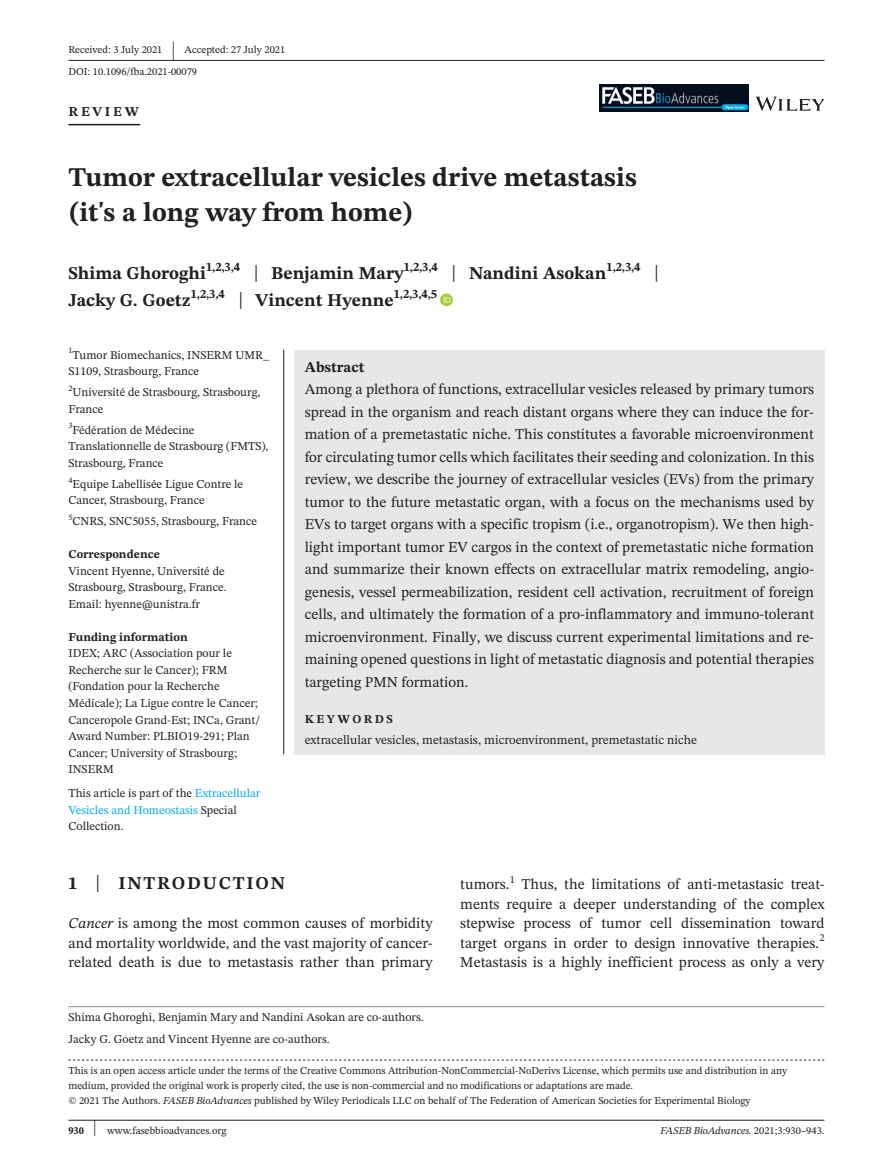
<style>
.page{position:relative;width:893px;height:1174px;background:#fff}
.page>*{position:absolute;margin:0;border:0;box-sizing:border-box;transform-origin:0 0}
.t1{font:700 27px/34.5px "STIX Two Text";color:#231f20}
.t2{font:25.65px "STIX Two Text";color:#231f20;scale:.49 1}
.t3{font:700 18px/27px "STIX Two Text";color:#231f20}
.t4{font:700 18px "STIX Two Text";letter-spacing:.1em;color:#231f20}
.t5{font:15px/22.5px "STIX Two Text";letter-spacing:.005em;color:#231f20;text-align:justify}
.t6{font:700 15px "STIX Two Text";color:#231f20}
.t7{font:700 13.5px "STIX Two Text";letter-spacing:.2em;color:#231f20}
.t8{font:12.75px "STIX Two Text";color:#231f20}
.t9{font:12px/16.5px "STIX Two Text";color:#231f20}
.t10{font:700 12px "STIX Two Text";color:#231f20}
.t11{font:700 12px "STIX Two Text";letter-spacing:.2em;color:#231f20}
.t12{font:10.5px/15px "STIX Two Text";color:#231f20}
.t13{font:italic 10.5px "STIX Two Text";color:#231f20}
.s1{font-weight:400;font-size:23.4px}
.s2{color:#00aeef}
.s3{font-weight:400;font-size:23.7px}
.s4{font-style:italic}
.s5{font-weight:700}
.s6{font-size:22.2px}
.s7{font-style:normal}
</style>
<div class="page">
<hr style="left:68px;top:1119px;width:756px;height:1px;background:#231f20">
<svg style="left:756px;top:97px;width:68px;height:14px"></svg>
<img style="left:599px;top:84px;width:149px;height:27px">
<hr style="left:68px;top:60px;width:756px;height:1px;background:#231f20">
<hr style="left:68px;top:124px;width:72px;height:1px;background:#231f20">
<svg style="left:440px;top:293px;width:13px;height:13px"></svg>
<svg style="left:443px;top:296px;width:7px;height:7px"></svg>
<svg style="left:68px;top:1059px;width:756px;height:1px"></svg>
<hr style="left:68px;top:1006px;width:756px;height:1px;background:#939598">
<hr style="left:283px;top:350px;width:1px;height:404px;background:#231f20">
<div style="left:294px;top:350px;width:530px;height:404px;background:#e6e7e9"></div>
<p class="t12" style="left:68px;top:42px;width:96px">Received: 3 July 2021</p>
<h2 class="t2" style="left:172px;top:32px;width:8px">|</h2>
<p class="t12" style="left:68px;top:39px;width:218px;line-height:21.9px;text-indent:116px">Accepted: 27 July 2021<br>DOI: 10.1096/fba.2021-00079</p>
<p class="t7" style="left:68px;top:101px;width:72px">REVIEW</p>
<h1 class="t1" style="left:68px;top:161px;width:570px">Tumor extracellular vesicles drive metastasis (it's a long way from home)</h1>
<p class="t3" style="left:68px;top:260px;width:592px">Shima Ghoroghi<sup>1,2,3,4</sup> <span class="s1">|</span> Benjamin Mary<sup>1,2,3,4</sup> <span class="s1">|</span> Nandini Asokan<sup>1,2,3,4</sup> <span class="s1">|<br></span>Jacky G. Goetz<sup>1,2,3,4</sup> <span class="s1">|</span> Vincent Hyenne<sup>1,2,3,4,5</sup></p>
<p class="t9" style="left:68px;top:346px;width:202px"><sup>1</sup>Tumor Biomechanics, INSERM UMR_<br>S1109, Strasbourg, France</p>
<p class="t9" style="left:68px;top:384px;width:194px"><sup>2</sup>Université de Strasbourg, Strasbourg,<br>France</p>
<p class="t9" style="left:68px;top:421px;width:202px"><sup>3</sup>Fédération de Médecine<br>Translationnelle de Strasbourg (FMTS),<br>Strasbourg, France</p>
<p class="t9" style="left:68px;top:475px;width:176px"><sup>4</sup>Equipe Labellisée Ligue Contre le<br>Cancer, Strasbourg, France</p>
<p class="t9" style="left:68px;top:513px;width:190px"><sup>5</sup>CNRS, SNC5055, Strasbourg, France</p>
<p class="t10" style="left:68px;top:546px;width:93px">Correspondence</p>
<p class="t9" style="left:68px;top:562px;width:160px">Vincent Hyenne, Université de<br>Strasbourg, Strasbourg, France.<br>Email: hyenne@unistra.fr</p>
<p class="t10" style="left:68px;top:628px;width:121px">Funding information</p>
<p class="t9" style="left:68px;top:645px;width:193px">IDEX; ARC (Association pour le<br>Recherche sur le Cancer); FRM (Fondation pour la Recherche<br>Médicale); La Ligue contre le Cancer;<br>Canceropole Grand-Est; INCa, Grant/<br>Award Number: PLBIO19-291; Plan<br>Cancer; University of Strasbourg;<br>INSERM</p>
<p class="t9" style="left:68px;top:784px;width:193px">This article is part of the <span class="s2">Extracellular<br>Vesicles and Homeostasis</span> Special<br>Collection.</p>
<p class="t6" style="left:305px;top:356px;width:61px">Abstract</p>
<p class="t5" style="left:305px;top:378px;width:511px">Among a plethora of functions, extracellular vesicles released by primary tumors spread in the organism and reach distant organs where they can induce the for&shy;mation of a premetastatic niche. This constitutes a favorable microenvironment for circulating tumor cells which facilitates their seeding and colonization. In this review, we describe the journey of extracellular vesicles (EVs) from the primary tumor to the future metastatic organ, with a focus on the mechanisms used by EVs to target organs with a specific tropism (i.e., organotropism). We then high&shy;light important tumor EV cargos in the context of premetastatic niche formation and summarize their known effects on extracellular matrix remodeling, angio&shy;genesis, vessel permeabilization, resident cell activation, recruitment of foreign cells, and ultimately the formation of a pro-inflammatory and immuno-tolerant microenvironment. Finally, we discuss current experimental limitations and re&shy;maining opened questions in light of metastatic diagnosis and potential therapies targeting PMN formation.</p>
<p class="t11" style="left:305px;top:710px;width:90px">KEYWORDS</p>
<p class="t8" style="left:305px;top:730px;width:394px">extracellular vesicles, metastasis, microenvironment, premetastatic niche</p>
<p class="t4" style="left:68px;top:870px;width:218px">1 <span class="s3">|</span> INTRODUCTION</p>
<p class="t5" style="left:68px;top:913px;width:366px;line-height:19.5px"><span class="s4">Cancer</span> is among the most common causes of morbidity and mortality worldwide, and the vast majority of cancer&shy;related death is due to metastasis rather than primary</p>
<p class="t9" style="left:68px;top:1005px;width:357px;line-height:22.5px">Shima Ghoroghi, Benjamin Mary and Nandini Asokan are co-authors.<br>Jacky G. Goetz and Vincent Hyenne are co-authors.</p>
<p class="t12" style="left:510px;top:871px;width:7px">1</p>
<p class="t5" style="left:460px;top:874px;width:366px;line-height:19.5px;text-indent:61px">Thus, the limitations of anti-metastasic treat&shy;ments require a deeper understanding of the complex stepwise process of tumor cell dissemination toward target organs in order to design innovative therapies.</p>
<p class="t5" style="left:460px;top:873px;width:51px">tumors.</p>
<p class="t12" style="left:819px;top:930px;width:7px">2</p>
<p class="t5" style="left:460px;top:951px;width:366px">Metastasis is a highly inefficient process as only a very</p>
<p class="t12" style="left:68px;top:1063px;width:720px">This is an open access article under the terms of the Creative Commons Attribution-NonCommercial-NoDerivs License, which permits use and distribution in any medium, provided the original work is properly cited, the use is non-commercial and no modifications or adaptations are made.<br>© 2021 The Authors. <span class="s4">FASEB BioAdvances</span> published by Wiley Periodicals LLC on behalf of The Federation of American Societies for Experimental Biology</p>
<p class="t12" style="left:68px;top:1123px;width:160px"><span class="s5">930</span> <span class="s6">|</span> www.fasebbioadvances.org</p>
<p class="t13" style="left:661px;top:1123px;width:165px">FASEB BioAdvances. <span class="s7">2021;3:930–943.</span></p>
</div>
